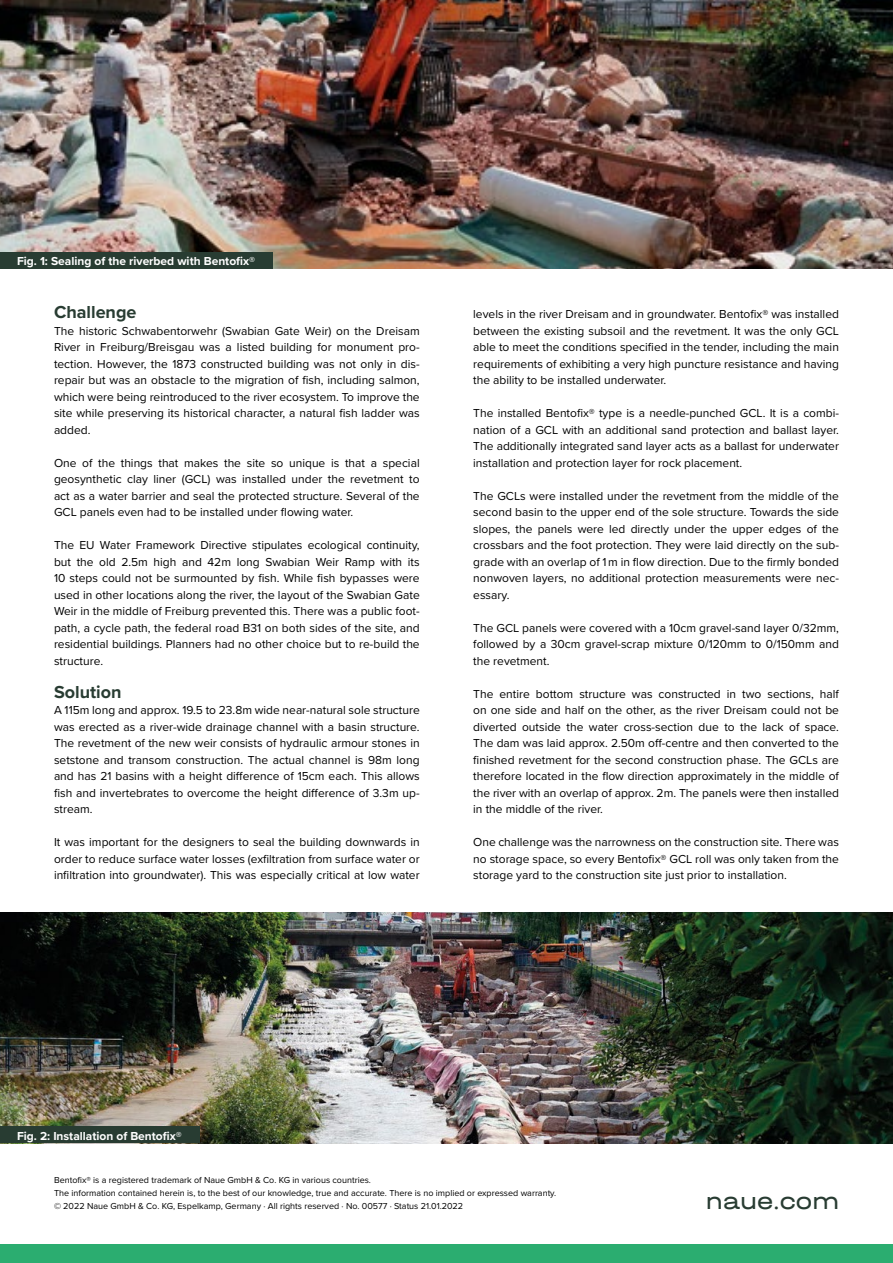
<style>
.page{position:relative;width:893px;height:1263px;background:#fff}
.page>*{position:absolute;margin:0;border:0;box-sizing:border-box;transform-origin:0 0}
.t1{font:24px "Halvar Breit";color:#283c32}
.t2{font:700 18px "Proxima Nova";color:#283c32}
.t3{font:12px/16.5px "Proxima Nova";color:#000;text-align:justify}
.t4{font:700 12px "Proxima Nova";color:#fff}
.t5{font:9px/13px "Proxima Nova";color:#000}
</style>
<div class="page">
<div style="left:0;top:1245px;width:893px;height:18px;background:#2bad70"></div>
<img style="left:0;top:0;width:893px;height:268px">
<img style="left:0;top:912px;width:893px;height:231px">
<div style="left:0;top:252px;width:272px;height:16px;background:#283c32"></div>
<div style="left:0;top:1127px;width:199px;height:16px;background:#283c32"></div>
<p class="t4" style="left:17px;top:252px;width:240px">Fig. 1: Sealing of the riverbed with Bentofix®</p>
<h2 class="t2" style="left:54px;top:299px;width:84px">Challenge</h2>
<p class="t3" style="left:54px;top:322px;width:367px">The historic Schwabentorwehr (Swabian Gate Weir) on the Dreisam River in Freiburg/Breisgau was a listed building for monument pro&shy;tection. However, the 1873 constructed building was not only in dis&shy;repair but was an obstacle to the migration of fish, including salmon, which were being reintroduced to the river ecosystem. To improve the site while preserving its historical character, a natural fish ladder was added.</p>
<p class="t3" style="left:54px;top:454px;width:367px">One of the things that makes the site so unique is that a special geosynthetic clay liner (GCL) was installed under the revetment to act as a water barrier and seal the protected structure. Several of the GCL panels even had to be installed under flowing water.</p>
<p class="t3" style="left:54px;top:536px;width:367px">The EU Water Framework Directive stipulates ecological continuity, but the old 2.5m high and 42m long Swabian Weir Ramp with its 10 steps could not be surmounted by fish. While fish bypasses were used in other locations along the river, the layout of the Swabian Gate Weir in the middle of Freiburg prevented this. There was a public foot&shy;path, a cycle path, the federal road B31 on both sides of the site, and residential buildings. Planners had no other choice but to re-build the structure.</p>
<h2 class="t2" style="left:54px;top:678px;width:69px">Solution</h2>
<p class="t3" style="left:54px;top:701px;width:367px">A 115m long and approx. 19.5 to 23.8m wide near-natural sole structure was erected as a river-wide drainage channel with a basin structure.<br>The revetment of the new weir consists of hydraulic armour stones in setstone and transom construction. The actual channel is 98m long and has 21 basins with a height difference of 15cm each. This allows fish and invertebrates to overcome the height difference of 3.3m up&shy;stream.</p>
<p class="t3" style="left:54px;top:833px;width:367px">It was important for the designers to seal the building downwards in order to reduce surface water losses (exfiltration from surface water or infiltration into groundwater). This was especially critical at low water</p>
<p class="t3" style="left:473px;top:305px;width:367px">levels in the river Dreisam and in groundwater. Bentofix® was installed between the existing subsoil and the revetment. It was the only GCL able to meet the conditions specified in the tender, including the main requirements of exhibiting a very high puncture resistance and having the ability to be installed underwater.</p>
<p class="t3" style="left:473px;top:404px;width:367px">The installed Bentofix® type is a needle-punched GCL. It is a combi&shy;nation of a GCL with an additional sand protection and ballast layer.<br>The additionally integrated sand layer acts as a ballast for underwater installation and protection layer for rock placement.</p>
<p class="t3" style="left:473px;top:487px;width:367px">The GCLs were installed under the revetment from the middle of the second basin to the upper end of the sole structure. Towards the side slopes, the panels were led directly under the upper edges of the crossbars and the foot protection. They were laid directly on the sub&shy;grade with an overlap of 1 m in flow direction. Due to the firmly bonded nonwoven layers, no additional protection measurements were nec&shy;essary.</p>
<p class="t3" style="left:473px;top:619px;width:367px">The GCL panels were covered with a 10cm gravel-sand layer 0/32mm, followed by a 30cm gravel-scrap mixture 0/120mm to 0/150mm and the revetment.</p>
<p class="t3" style="left:473px;top:685px;width:367px">The entire bottom structure was constructed in two sections, half on one side and half on the other, as the river Dreisam could not be diverted outside the water cross-section due to the lack of space.<br>The dam was laid approx. 2.50m off-centre and then converted to the finished revetment for the second construction phase. The GCLs are therefore located in the flow direction approximately in the middle of the river with an overlap of approx. 2m. The panels were then installed in the middle of the river.</p>
<p class="t3" style="left:473px;top:833px;width:367px">One challenge was the narrowness on the construction site. There was no storage space, so every Bentofix® GCL roll was only taken from the storage yard to the construction site just prior to installation.</p>
<p class="t4" style="left:17px;top:1127px;width:166px">Fig. 2: Installation of Bentofix®</p>
<p class="t5" style="left:54px;top:1173px;width:504px">Bentofix® is a registered trademark of Naue GmbH &amp; Co. KG in various countries.<br>The information contained herein is, to the best of our knowledge, true and accurate. There is no implied or expressed warranty. © 2022 Naue GmbH &amp; Co. KG, Espelkamp, Germany · All rights reserved · No. 00577 · Status 21.01.2022</p>
<h1 class="t1" style="left:706px;top:1186px;width:135px">naue.com</h1>
</div>
